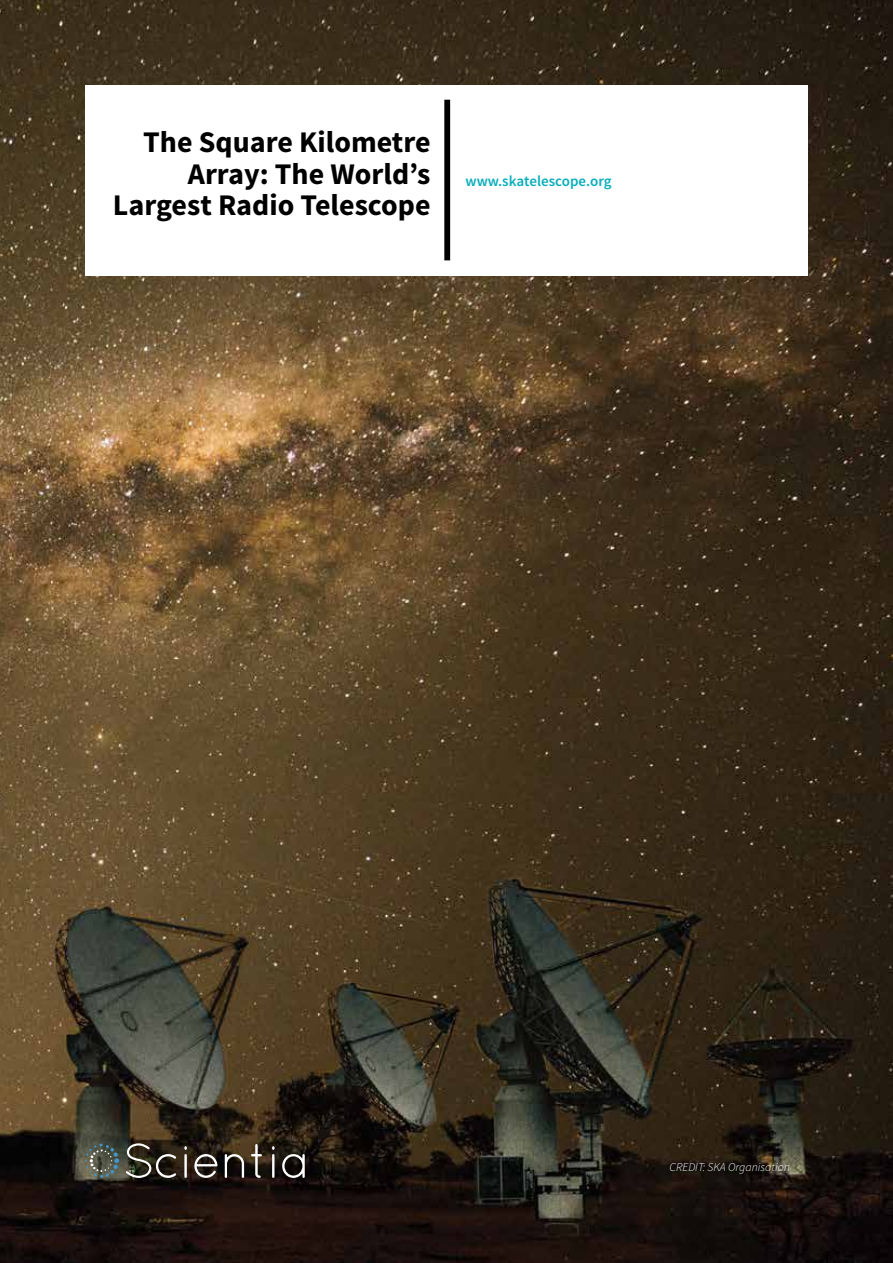
<style>
.page{position:relative;width:893px;height:1263px;background:#fff}
.page>*{position:absolute;margin:0;border:0;box-sizing:border-box;transform-origin:0 0}
.t1{font:700 30px/31.5px "Source Sans Pro";color:#000;text-align:right}
.t2{font:600 15px "Source Sans Pro";color:#06aebb}
.t3{font:italic 300 12px "Source Sans Pro";color:#fff}
</style>
<div class="page">
<img style="left:0;top:0;width:893px;height:1263px">
<div style="left:85px;top:85px;width:723px;height:190px;background:#fff"></div>
<div style="left:444px;top:100px;width:6px;height:160px;border:2px solid #000"></div>
<svg style="left:85px;top:1143px;width:34px;height:35px"></svg>
<svg style="left:126px;top:1143px;width:50px;height:35px;background:#4b473d"></svg>
<svg style="left:184px;top:1146px;width:3px;height:4px"></svg>
<hr style="left:184px;top:1154px;width:3px;height:24px;background:#fff">
<svg style="left:194px;top:1154px;width:23px;height:24px"></svg>
<svg style="left:225px;top:1154px;width:19px;height:24px"></svg>
<svg style="left:251px;top:1144px;width:11px;height:34px"></svg>
<hr style="left:272px;top:1154px;width:2px;height:24px;background:#fff">
<svg style="left:282px;top:1154px;width:23px;height:24px"></svg>
<p class="t1" style="left:113px;top:128px;width:319px">The Square Kilometre<br>Array: The World’s<br>Largest Radio Telescope</p>
<p class="t2" style="left:465px;top:171px;width:148px">www.skatelescope.org</p>
<p class="t3" style="left:670px;top:1160px;width:122px">CREDIT: SKA Organisation</p>
</div>
